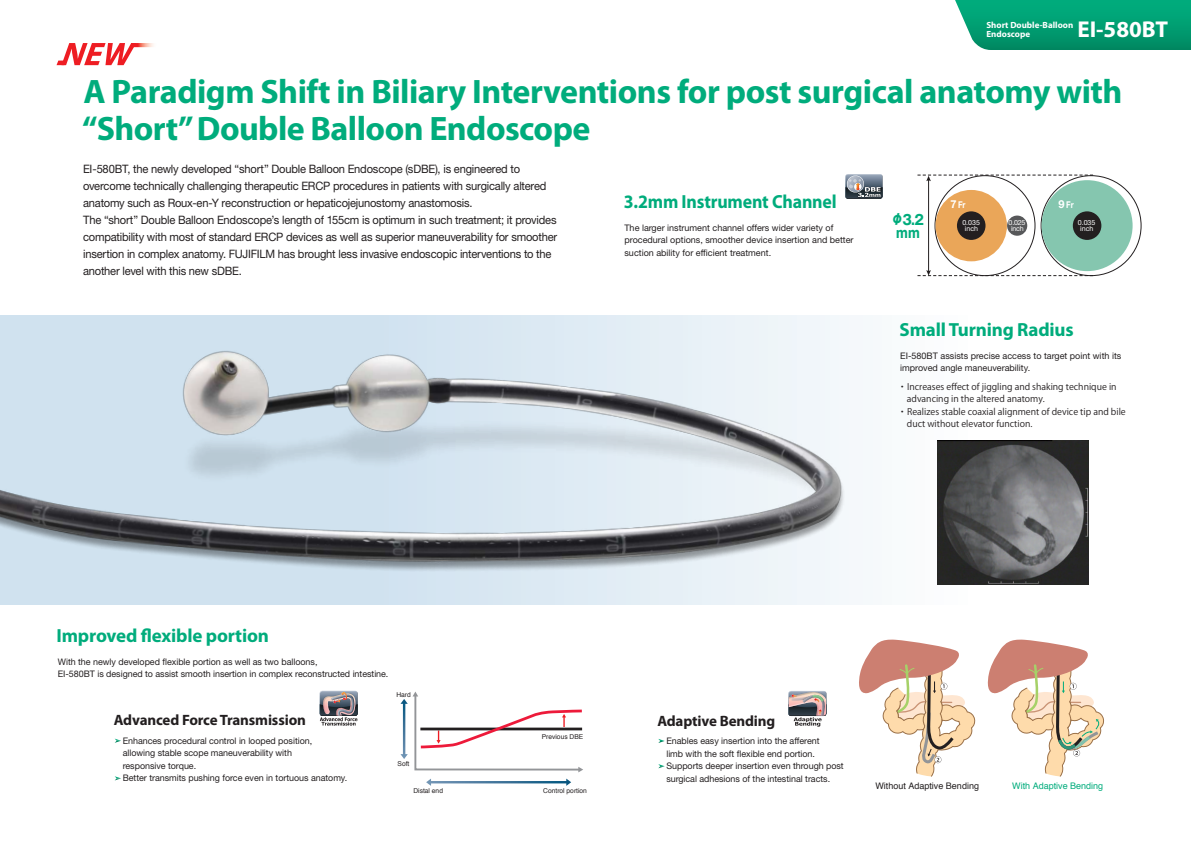
<style>
.page{position:relative;width:1191px;height:842px;background:#fff}
.page>*{position:absolute;margin:0;border:0;box-sizing:border-box;transform-origin:0 0}
.t1{font:700 34px/37px "Myriad Pro";letter-spacing:-.015em;color:#00ac7c}
.t2{font:700 23px "Myriad Pro";color:#fff}
.t3{font:700 19px "Myriad Pro";letter-spacing:-.01em;color:#00ac7c}
.t4{font:700 19px "Myriad Pro";letter-spacing:-.01em;color:#00ac7c;scale:.94 1}
.t5{font:700 15px "Myriad Pro";letter-spacing:-.01em;color:#231f20}
.t6{font:700 13.8px/13px "Gothic MB101 Pro";color:#00ac7c;text-align:center;scale:.9 1}
.t7{font:11.6px/17px "Helvetica Neue LT Std";letter-spacing:-.02em;color:#231f20;scale:.96 1}
.t8{font:700 9.4px "Helvetica Neue LT Std";color:#fff;scale:.82 1}
.t9{font:9px/12.5px "Helvetica Neue LT Std";letter-spacing:-.005em;color:#231f20}
.t10{font:9px "Koz Go Pr 6 N";color:#231f20}
.t11{font:9px "Helvetica";color:#231f20}
.t12{font:9px "Helvetica";color:#00ac7c}
.t13{font:700 8.9px/8.9px "Myriad Pro";color:#fff}
.t14{font:7.1px/6px "Helvetica Neue LT Std";color:#fff;text-align:center}
.t15{font:6.7px "Helvetica";color:#231f20}
.s1{font-size:11px}
</style>
<div class="page">
<svg style="left:955px;top:0;width:236px;height:50px;background:#0da278"></svg>
<img style="left:0;top:315px;width:849px;height:290px">
<svg style="left:115px;top:739px;width:6px;height:4px"></svg>
<svg style="left:115px;top:776px;width:6px;height:4px"></svg>
<svg style="left:658px;top:739px;width:6px;height:4px"></svg>
<svg style="left:658px;top:764px;width:6px;height:4px"></svg>
<svg style="left:426px;top:779px;width:145px;height:7px"></svg>
<svg style="left:400px;top:691px;width:183px;height:81px"></svg>
<div style="left:935px;top:190px;width:72px;height:71px;background:#eaa659;border-radius:50%"></div>
<div style="left:957px;top:211px;width:28px;height:29px;background:#231f20;border-radius:50%"></div>
<div style="left:1007px;top:216px;width:20px;height:20px;background:#57585a;border-radius:50%"></div>
<hr style="left:928px;top:179px;width:1px;height:93px;background:#231f20">
<div style="left:1041px;top:180px;width:91px;height:91px;background:#85c6af;border-radius:50%"></div>
<div style="left:1072px;top:211px;width:29px;height:29px;background:#231f20;border-radius:50%"></div>
<svg style="left:917px;top:175px;width:178px;height:6px"></svg>
<svg style="left:917px;top:270px;width:178px;height:6px"></svg>
<svg style="left:57px;top:43px;width:97px;height:22px"></svg>
<svg style="left:788px;top:690px;width:39px;height:27px"></svg>
<svg style="left:788px;top:691px;width:38px;height:36px"></svg>
<svg style="left:319px;top:690px;width:39px;height:26px"></svg>
<svg style="left:320px;top:691px;width:38px;height:35px"></svg>
<img style="left:882px;top:175px;width:1px;height:23px">
<svg style="left:845px;top:174px;width:37px;height:25px"></svg>
<svg style="left:859px;top:639px;width:116px;height:138px"></svg>
<svg style="left:987px;top:639px;width:117px;height:138px"></svg>
<img style="left:937px;top:440px;width:151px;height:144px">
<p class="t13" style="left:986px;top:20px;width:88px">Short Double-Balloon<br>Endoscope</p>
<h2 class="t2" style="left:1077px;top:14px;width:92px">EI-580BT</h2>
<h1 class="t1" style="left:82px;top:72px;width:1042px">A Paradigm Shift in Biliary Interventions for post surgical anatomy with “Short” Double Balloon Endoscope</h1>
<p class="t7" style="left:83px;top:160px;width:495px">EI-580BT, the newly developed “short” Double Balloon Endoscope (sDBE), is engineered to overcome technically challenging therapeutic ERCP procedures in patients with surgically altered anatomy such as Roux-en-Y reconstruction or hepaticojejunostomy anastomosis.<br>The “short” Double Balloon Endoscope’s length of 155cm is optimum in such treatment; it provides compatibility with most of standard ERCP devices as well as superior maneuverability for smoother insertion in complex anatomy. FUJIFILM has brought less invasive endoscopic interventions to the another level with this new sDBE.</p>
<h3 class="t4" style="left:624px;top:189px;width:228px">3.2mm Instrument Channel</h3>
<p class="t9" style="left:624px;top:221px;width:231px">The larger instrument channel offers wider variety of procedural options, smoother device insertion and better suction ability for efficient treatment.</p>
<p class="t8" style="left:950px;top:199px;width:20px"><span class="s1">7</span>Fr</p>
<p class="t8" style="left:1058px;top:199px;width:20px"><span class="s1">9</span>Fr</p>
<h3 class="t6" style="left:891px;top:211px;width:38px">φ3.2 mm</h3>
<p class="t14" style="left:1008px;top:219px;width:18px">0.025 inch</p>
<p class="t14" style="left:962px;top:220px;width:19px">0.035 inch</p>
<p class="t14" style="left:1077px;top:220px;width:19px">0.035 inch</p>
<h3 class="t3" style="left:899px;top:317px;width:176px">Small Turning Radius</h3>
<p class="t9" style="left:900px;top:349px;width:223px">EI-580BT assists precise access to target point with its improved angle maneuverability.</p>
<p class="t10" style="left:898px;top:381px;width:220px">・Increases effect of jiggling and shaking technique in</p>
<p class="t10" style="left:907px;top:394px;width:139px">advancing in the altered anatomy.</p>
<p class="t10" style="left:898px;top:406px;width:229px">・Realizes stable coaxial alignment of device tip and bile</p>
<p class="t10" style="left:907px;top:419px;width:127px">duct without elevator function.</p>
<h3 class="t3" style="left:57px;top:623px;width:214px">Improved flexible portion</h3>
<p class="t9" style="left:58px;top:655px;width:332px">With the newly developed flexible portion as well as two balloons,<br>EI-580BT is designed to assist smooth insertion in complex reconstructed intestine.</p>
<h3 class="t5" style="left:114px;top:711px;width:194px">Advanced Force Transmission</h3>
<p class="t9" style="left:123px;top:734px;width:226px">Enhances procedural control in looped position,<br>allowing stable scope maneuverability with<br>responsive torque.<br>Better transmits pushing force even in tortuous anatomy.</p>
<p class="t15" style="left:396px;top:691px;width:16px">Hard</p>
<p class="t15" style="left:397px;top:760px;width:13px">Soft</p>
<p class="t15" style="left:542px;top:734px;width:43px">Previous DBE</p>
<p class="t15" style="left:413px;top:788px;width:31px">Distal end</p>
<p class="t15" style="left:543px;top:788px;width:45px">Control portion</p>
<h3 class="t5" style="left:657px;top:711px;width:119px">Adaptive Bending</h3>
<p class="t9" style="left:666px;top:734px;width:179px">Enables easy insertion into the afferent<br>limb with the soft flexible end portion.<br>Supports deeper insertion even through post surgical adhesions of the intestinal tracts.</p>
<p class="t11" style="left:875px;top:782px;width:105px">Without Adaptive Bending</p>
<p class="t12" style="left:1012px;top:782px;width:93px">With Adaptive Bending</p>
</div>
